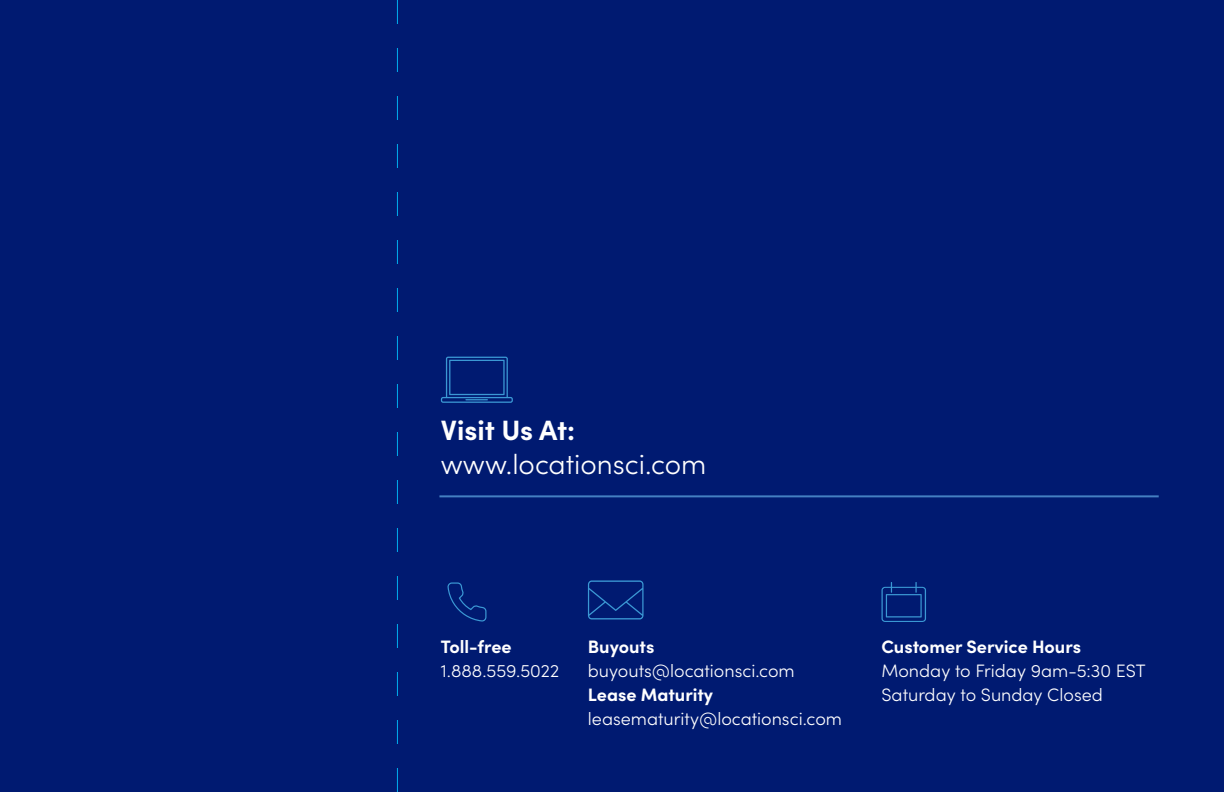
<style>
.page{position:relative;width:1224px;height:792px;background:#001a71}
.page>*{position:absolute;margin:0;border:0;box-sizing:border-box;transform-origin:0 0}
.t1{font:300 28px "Sofia Pro";color:#fff}
.t2{font:700 28px "Sofia Pro";color:#fff}
.t3{font:300 18px/24px "Sofia Pro";color:#fff}
.t4{font:700 18px "Sofia Pro";color:#fff}
</style>
<div class="page">
<svg style="left:397px;top:0;width:1px;height:792px"></svg>
<hr style="left:439px;top:495px;width:720px;height:2px;background:#447fc1">
<svg style="left:441px;top:357px;width:72px;height:46px"></svg>
<svg style="left:447px;top:582px;width:40px;height:40px"></svg>
<svg style="left:881px;top:582px;width:45px;height:40px"></svg>
<svg style="left:588px;top:580px;width:56px;height:39px"></svg>
<h1 class="t2" style="left:441px;top:409px;width:136px">Visit Us At:</h1>
<h1 class="t1" style="left:441px;top:444px;width:267px">www.locationsci.com</h1>
<p class="t4" style="left:441px;top:633px;width:72px">Toll-free</p>
<p class="t3" style="left:441px;top:658px;width:120px">1.888.559.5022</p>
<p class="t4" style="left:588px;top:633px;width:68px">Buyouts</p>
<p class="t3" style="left:588px;top:658px;width:208px">buyouts@locationsci.com</p>
<p class="t4" style="left:588px;top:681px;width:127px">Lease Maturity</p>
<p class="t3" style="left:588px;top:706px;width:256px">leasematurity@locationsci.com</p>
<p class="t4" style="left:881px;top:633px;width:201px">Customer Service Hours</p>
<p class="t3" style="left:881px;top:658px;width:266px">Monday to Friday 9am-5:30 EST<br>Saturday to Sunday Closed</p>
</div>
